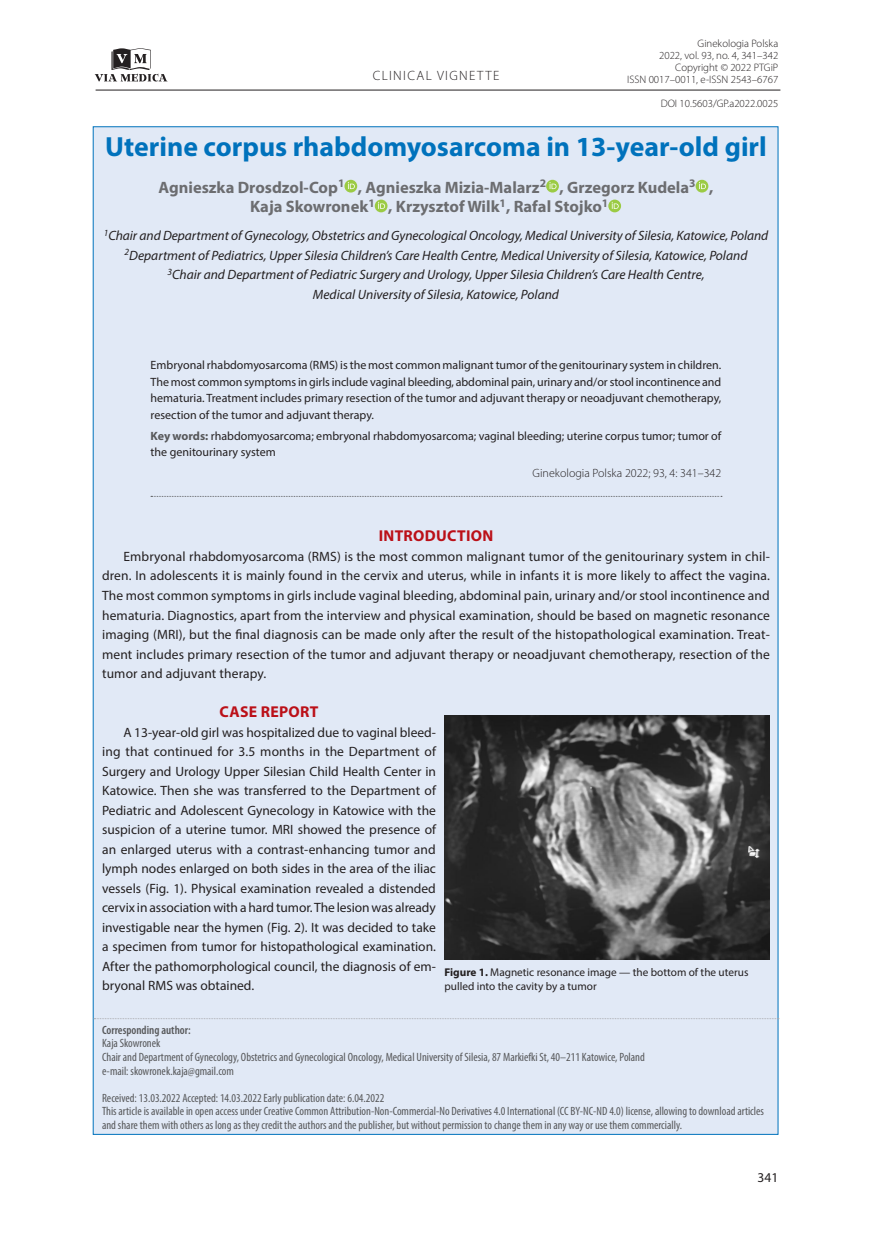
<style>
.page{position:relative;width:872px;height:1234px;background:#fff}
.page>*{position:absolute;margin:0;border:0;box-sizing:border-box;transform-origin:0 0}
._02_Tytul{font:700 27.75px "Myriad Pro";color:#0072bc}
._03_Autor{font:700 16.5px/19.8px "Myriad Pro";color:#6c6d70}
._12_Srodtytul_1{font:700 15.75px "Myriad Pro";letter-spacing:.02em;color:#bb1018}
._08_Tekst{font:13.5px/19.5px "Myriad Pro";color:#231f20;text-align:justify}
._03_Afiliacje{font:italic 13.5px/19.5px "Myriad Pro";color:#231f20;text-align:center}
.t1{font:300 13.5px "Myriad Pro";letter-spacing:.1em;color:#231f20}
._06_Streszczenie_tek{font:12px/16.5px "Myriad Pro";color:#231f20;text-align:justify}
._05_This_article_is{font:condensed 12px/13.5px "Myriad Pro";color:#57585a}
._05_Adres_koresponde{font:condensed 12px "Myriad Pro";color:#57585a}
._06_Streszczenie_slo{font:12px/16.5px "Myriad Pro";color:#231f20}
._05_Otrzymano{font:condensed 12px "Myriad Pro";color:#57585a}
._06_Streszczenie_pod{font:300 12px "Myriad Pro";color:#231f20}
._05_Adres_koresponde-2{font:600 condensed 12px "Myriad Pro";color:#57585a}
._15_Rycina_podpis{font:11.25px/14.2px "Myriad Pro";color:#231f20}
._01_Naglowek{font:300 10.8px "Myriad Pro";color:#231f20}
.s1{font-weight:700;color:#57585a}
.s2{font-weight:700}
</style>
<div class="page">
<svg style="left:95px;top:48px;width:72px;height:34px"></svg>
<hr style="left:96px;top:90px;width:684px;height:1px;background:#231f20">
<div style="left:93px;top:126px;width:685px;height:1008px;background:#e1e9f6"></div>
<svg style="left:94px;top:1018px;width:685px;height:1px"></svg>
<svg style="left:344px;top:180px;width:13px;height:12px"></svg>
<svg style="left:348px;top:182px;width:7px;height:7px"></svg>
<svg style="left:546px;top:180px;width:13px;height:12px"></svg>
<svg style="left:549px;top:182px;width:7px;height:7px"></svg>
<div style="left:695px;top:180px;width:13px;height:12px;background:#9bcb44;border-radius:50%"></div>
<svg style="left:699px;top:182px;width:7px;height:7px"></svg>
<div style="left:375px;top:199px;width:12px;height:13px;background:#9bcb44;border-radius:50%"></div>
<svg style="left:378px;top:202px;width:7px;height:7px"></svg>
<svg style="left:608px;top:199px;width:13px;height:13px"></svg>
<svg style="left:611px;top:202px;width:7px;height:7px"></svg>
<svg style="left:151px;top:496px;width:571px;height:1px"></svg>
<img style="left:444px;top:715px;width:326px;height:243px">
<p class="t1" style="left:373px;top:68px;width:128px">CLINICAL VIGNETTE</p>
<p class="_01_Naglowek" style="left:697px;top:37px;width:82px">Ginekologia Polska</p>
<p class="_01_Naglowek" style="left:659px;top:49px;width:121px">2022, vol. 93, no. 4, 341–342</p>
<p class="_01_Naglowek" style="left:675px;top:61px;width:105px">Copyright © 2022 PTGiP</p>
<p class="_01_Naglowek" style="left:627px;top:73px;width:153px">ISSN 0017–0011, e-ISSN 2543–6767</p>
<p class="_01_Naglowek" style="left:660px;top:97px;width:119px">DOI 10.5603/GP.a2022.0025</p>
<p class="_02_Tytul" style="left:105px;top:128px;width:663px">Uterine corpus rhabdomyosarcoma in 13-year-old girl</p>
<p class="_03_Autor" style="left:250px;top:176px;width:465px;text-indent:-92px">Agnieszka Drosdzol-Cop<sup>1</sup> , Agnieszka Mizia-Malarz<sup>2</sup> , Grzegorz Kudela<sup>3</sup> ,<br>Kaja Skowronek<sup>1</sup> , Krzysztof Wilk<sup>1</sup>, Rafal Stojko<sup>1</sup></p>
<p class="_03_Afiliacje" style="left:104px;top:226px;width:666px"><sup>1</sup>Chair and Department of Gynecology, Obstetrics and Gynecological Oncology, Medical University of Silesia, Katowice, Poland <sup>2</sup>Department of Pediatrics, Upper Silesia Children’s Care Health Centre, Medical University of Silesia, Katowice, Poland<br><sup>3</sup>Chair and Department of Pediatric Surgery and Urology, Upper Silesia Children’s Care Health Centre,<br>Medical University of Silesia, Katowice, Poland</p>
<p class="_06_Streszczenie_tek" style="left:151px;top:357px;width:572px">Embryonal rhabdomyosarcoma (RMS) is the most common malignant tumor of the genitourinary system in children.<br>The most common symptoms in girls include vaginal bleeding, abdominal pain, urinary and/or stool incontinence and hematuria. Treatment includes primary resection of the tumor and adjuvant therapy or neoadjuvant chemotherapy, resection of the tumor and adjuvant therapy.</p>
<p class="_06_Streszczenie_slo" style="left:151px;top:427px;width:572px"><span class="s1">Key words:</span> rhabdomyosarcoma; embryonal rhabdomyosarcoma; vaginal bleeding; uterine corpus tumor; tumor of the genitourinary system</p>
<p class="_06_Streszczenie_pod" style="left:532px;top:466px;width:190px">Ginekologia Polska 2022; 93, 4: 341–342</p>
<p class="_12_Srodtytul_1" style="left:379px;top:525px;width:116px">INTRODUCTION</p>
<p class="_08_Tekst" style="left:102px;top:546px;width:669px;text-indent:21px">Embryonal rhabdomyosarcoma (RMS) is the most common malignant tumor of the genitourinary system in chil&shy;dren. In adolescents it is mainly found in the cervix and uterus, while in infants it is more likely to affect the vagina.<br>The most common symptoms in girls include vaginal bleeding, abdominal pain, urinary and/or stool incontinence and hematuria. Diagnostics, apart from the interview and physical examination, should be based on magnetic resonance imaging (MRI), but the final diagnosis can be made only after the result of the histopathological examination. Treat&shy;ment includes primary resection of the tumor and adjuvant therapy or neoadjuvant chemotherapy, resection of the tumor and adjuvant therapy.</p>
<p class="_12_Srodtytul_1" style="left:219px;top:701px;width:100px">CASE REPORT</p>
<p class="_08_Tekst" style="left:102px;top:722px;width:335px;text-indent:21px">A 13-year-old girl was hospitalized due to vaginal bleed&shy;ing that continued for 3.5 months in the Department of Surgery and Urology Upper Silesian Child Health Center in Katowice. Then she was transferred to the Department of Pediatric and Adolescent Gynecology in Katowice with the suspicion of a uterine tumor. MRI showed the presence of an enlarged uterus with a contrast-enhancing tumor and lymph nodes enlarged on both sides in the area of the iliac vessels (Fig. 1). Physical examination revealed a distended cervix in association with a hard tumor. The lesion was already investigable near the hymen (Fig. 2). It was decided to take a specimen from tumor for histopathological examination.<br>After the pathomorphological council, the diagnosis of em&shy;bryonal RMS was obtained.</p>
<p class="_15_Rycina_podpis" style="left:444px;top:964px;width:305px"><span class="s2">Figure 1.</span> Magnetic resonance image — the bottom of the uterus pulled into the cavity by a tumor</p>
<p class="_05_Adres_koresponde-2" style="left:102px;top:1023px;width:90px">Corresponding author:</p>
<p class="_05_Adres_koresponde" style="left:102px;top:1035px;width:60px">Kaja Skowronek</p>
<p class="_05_Adres_koresponde" style="left:102px;top:1049px;width:544px">Chair and Department of Gynecology, Obstetrics and Gynecological Oncology, Medical University of Silesia, 87 Markiefki St, 40–211 Katowice, Poland</p>
<p class="_05_Adres_koresponde" style="left:102px;top:1062px;width:133px">e-mail: skowronek.kaja@gmail.com</p>
<p class="_05_Otrzymano" style="left:102px;top:1089px;width:284px">Received: 13.03.2022 Accepted: 14.03.2022 Early publication date: 6.04.2022</p>
<p class="_05_This_article_is" style="left:102px;top:1103px;width:663px">This article is available in open access under Creative Common Attribution-Non-Commercial-No Derivatives 4.0 International (CC BY-NC-ND 4.0) license, allowing to download articles and share them with others as long as they credit the authors and the publisher, but without permission to change them in any way or use them commercially.</p>
<p class="_08_Tekst" style="left:757px;top:1167px;width:22px">341</p>
</div>
